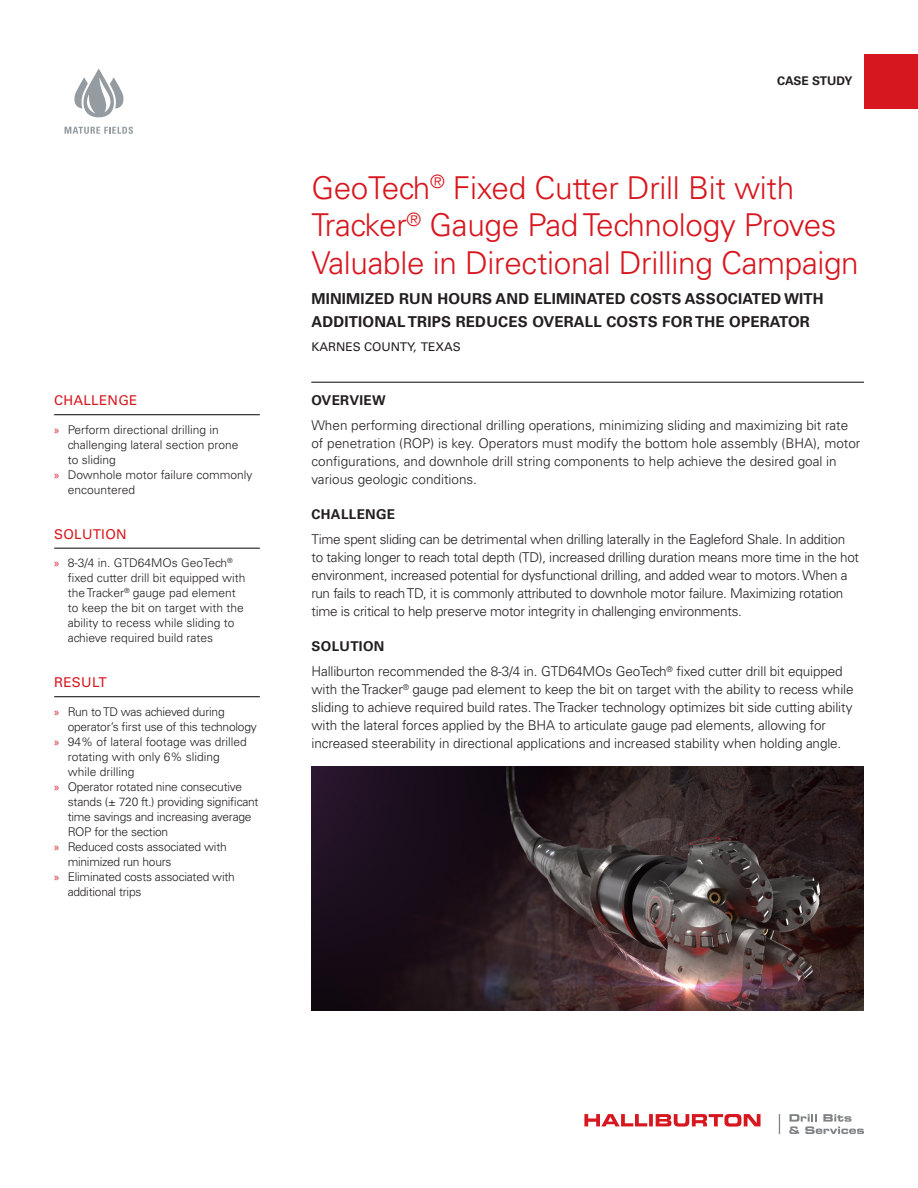
<style>
.page{position:relative;width:918px;height:1188px;background:#fff}
.page>*{position:absolute;margin:0;border:0;box-sizing:border-box;transform-origin:0 0}
.Case_Study_Title{font:300 31.5px/37.5px "Univers LT Std";letter-spacing:-.01em;color:#d7171f}
.Subhead{font:700 15px/22.5px "Univers LT Std";letter-spacing:.015em;color:#231f20}
.Body{font:300 13.5px/18px "Univers LT Std";letter-spacing:-.01em;color:#231f20}
.Body_Header{font:700 13.5px "Univers LT Std";letter-spacing:.025em;color:#231f20}
.Sidebar_Header_With{font:13.5px "Univers LT Std";letter-spacing:.02em;color:#d7171f}
.t1{font:300 12px/15px "Univers LT Std";color:#231f20}
.t2{font:300 12px/15px "Univers LT Std";letter-spacing:-.02em;color:#231f20}
.Case_Study_Title-2{font:12px "Univers LT Std";color:#231f20}
.t3{font:700 12px "Univers LT Std";color:#231f20}
.s1{font-family:"Myriad Pro";font-weight:400;color:#d7171f}
</style>
<div class="page">
<svg style="left:584px;top:1114px;width:177px;height:13px"></svg>
<svg style="left:789px;top:1114px;width:75px;height:20px"></svg>
<svg style="left:779px;top:1114px;width:1px;height:20px"></svg>
<hr style="left:311px;top:382px;width:553px;height:1px;background:#231f20">
<hr style="left:54px;top:414px;width:206px;height:1px;background:#231f20">
<hr style="left:54px;top:548px;width:206px;height:1px;background:#231f20">
<hr style="left:54px;top:696px;width:206px;height:1px;background:#231f20">
<img style="left:311px;top:767px;width:553px;height:244px">
<div style="left:864px;top:54px;width:54px;height:55px;background:#d7171f"></div>
<svg style="left:65px;top:127px;width:68px;height:7px"></svg>
<svg style="left:74px;top:69px;width:50px;height:48px"></svg>
<p class="Sidebar_Header_With" style="left:54px;top:393px;width:85px">CHALLENGE</p>
<p class="t1" style="left:68px;top:422px;width:172px;text-indent:-14px"><span class="s1">»</span> Perform directional drilling in challenging lateral section prone to sliding</p>
<p class="t1" style="left:68px;top:467px;width:186px;text-indent:-14px"><span class="s1">»</span> Downhole motor failure commonly encountered</p>
<p class="Sidebar_Header_With" style="left:54px;top:526px;width:74px">SOLUTION</p>
<p class="t1" style="left:68px;top:556px;width:179px;text-indent:-14px"><span class="s1">»</span> 8-3/4 in. GTD64MOs GeoTech<sup>® </sup>fixed cutter drill bit equipped with the Tracker<sup>®</sup> gauge pad element to keep the bit on target with the ability to recess while sliding to achieve required build rates</p>
<p class="Sidebar_Header_With" style="left:54px;top:675px;width:54px">RESULT</p>
<p class="t2" style="left:68px;top:704px;width:191px;text-indent:-14px"><span class="s1">»</span> Run to TD was achieved during operator’s first use of this technology</p>
<p class="t1" style="left:68px;top:734px;width:181px;text-indent:-14px"><span class="s1">»</span> 94% of lateral footage was drilled rotating with only 6% sliding while drilling</p>
<p class="t2" style="left:68px;top:779px;width:192px;text-indent:-14px"><span class="s1">»</span> Operator rotated nine consecutive stands (± 720 ft.) providing significant time savings and increasing average ROP for the section</p>
<p class="t2" style="left:68px;top:839px;width:161px;text-indent:-14px"><span class="s1">»</span> Reduced costs associated with minimized run hours</p>
<p class="t2" style="left:68px;top:869px;width:169px;text-indent:-14px"><span class="s1">»</span> Eliminated costs associated with additional trips</p>
<p class="t3" style="left:777px;top:74px;width:77px">CASE STUDY</p>
<p class="Case_Study_Title" style="left:311px;top:169px;width:549px">GeoTech<sup>®</sup> Fixed Cutter Drill Bit with<br>Tracker<sup>®</sup> Gauge Pad Technology Proves<br>Valuable in Directional Drilling Campaign</p>
<p class="Subhead" style="left:311px;top:288px;width:514px">MINIMIZED RUN HOURS AND ELIMINATED COSTS ASSOCIATED WITH<br>ADDITIONAL TRIPS REDUCES OVERALL COSTS FOR THE OPERATOR</p>
<p class="Case_Study_Title-2" style="left:311px;top:339px;width:151px">KARNES COUNTY, TEXAS</p>
<p class="Body_Header" style="left:311px;top:393px;width:76px">OVERVIEW</p>
<p class="Body" style="left:311px;top:416px;width:550px">When performing directional drilling operations, minimizing sliding and maximizing bit rate of penetration (ROP) is key. Operators must modify the bottom hole assembly (BHA), motor configurations, and downhole drill string components to help achieve the desired goal in various geologic conditions.</p>
<p class="Body_Header" style="left:311px;top:507px;width:85px">CHALLENGE</p>
<p class="Body" style="left:311px;top:530px;width:549px">Time spent sliding can be detrimental when drilling laterally in the Eagleford Shale. In addition to taking longer to reach total depth (TD), increased drilling duration means more time in the hot environment, increased potential for dysfunctional drilling, and added wear to motors. When a run fails to reach TD, it is commonly attributed to downhole motor failure. Maximizing rotation time is critical to help preserve motor integrity in challenging environments.</p>
<p class="Body_Header" style="left:311px;top:639px;width:74px">SOLUTION</p>
<p class="Body" style="left:311px;top:662px;width:544px">Halliburton recommended the 8-3/4 in. GTD64MOs GeoTech<sup>®</sup> fixed cutter drill bit equipped with the Tracker<sup>®</sup> gauge pad element to keep the bit on target with the ability to recess while sliding to achieve required build rates. The Tracker technology optimizes bit side cutting ability with the lateral forces applied by the BHA to articulate gauge pad elements, allowing for increased steerability in directional applications and increased stability when holding angle.</p>
</div>
